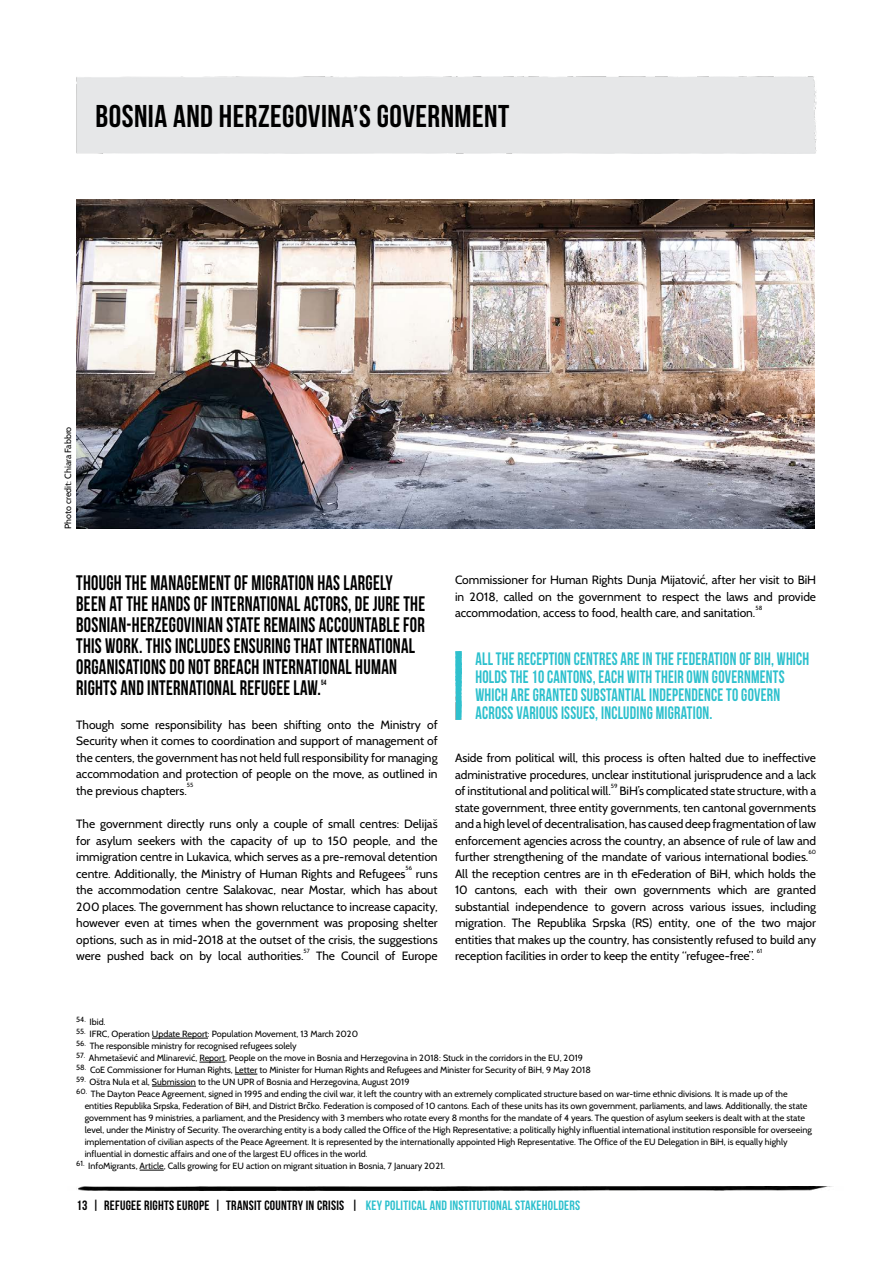
<style>
.page{position:relative;width:893px;height:1263px;background:#fff}
.page>*{position:absolute;margin:0;border:0;box-sizing:border-box;transform-origin:0 0}
.t1{font:31.5px "Bebas Neue";letter-spacing:.015em;color:#000}
.t2{font:21px/21px "Bebas Neue";letter-spacing:.015em;color:#000;scale:.88 1}
.t3{font:18px/18px "Bebas Neue";letter-spacing:.015em;color:#2cc0cd;scale:.88 1}
.t4{font:13.5px "Bebas Neue";letter-spacing:.02em;color:#000101}
.t5{font:12px/16.5px "Cabin";color:#000;text-align:justify}
.t6{font:9px/12px "Cabin";color:#000}
.t7{font:7.5px "Bebas Neue";color:#000;scale:.88 1}
.t8{font:6px "Cabin";color:#000}
.s1{font-family:"Trebuchet MS"}
.s2{color:#2cc0cd}
</style>
<div class="page">
<img style="left:78px;top:1186px;width:754px;height:4px">
<hr style="left:152px;top:1038px;width:56px;height:1px;background:#000">
<svg style="left:199px;top:1062px;width:26px;height:1px"></svg>
<svg style="left:235px;top:1074px;width:22px;height:1px"></svg>
<hr style="left:152px;top:1086px;width:44px;height:1px;background:#000">
<svg style="left:140px;top:1170px;width:24px;height:1px"></svg>
<img style="left:455px;top:651px;width:6px;height:68px">
<img style="left:77px;top:200px;width:737px;height:329px">
<h1 class="t1" style="left:96px;top:98px;width:415px">BOSNIA AND HERZEGOVINA’S GOVERNMENT</h1>
<p class="t6" style="left:62px;top:529px;width:104px;rotate:-90deg">Photo credit: Chiara Fabbro</p>
<p class="t2" style="left:76px;top:572px;width:398px">THOUGH THE MANAGEMENT OF MIGRATION HAS LARGELY BEEN AT THE HANDS OF INTERNATIONAL ACTORS, DE JURE THE BOSNIAN-HERZEGOVINIAN STATE REMAINS ACCOUNTABLE FOR THIS WORK. THIS INCLUDES ENSURING THAT INTERNATIONAL ORGANISATIONS DO NOT BREACH INTERNATIONAL HUMAN RIGHTS AND INTERNATIONAL REFUGEE LAW.</p>
<p class="t7" style="left:321px;top:678px;width:8px">54</p>
<p class="t5" style="left:76px;top:716px;width:363px">Though some responsibility has been shifting onto the Ministry of Security when it comes to coordination and support of management of the centers, the government has not held full responsibility for managing accommodation and protection of people on the move, as outlined in the previous chapters.</p>
<p class="t8" style="left:187px;top:781px;width:8px">55</p>
<p class="t5" style="left:76px;top:816px;width:363px">The government directly runs only a couple of small centres: Delijaš for asylum seekers with the capacity of up to 150 people, and the immigration centre in Lukavica, which serves as a pre-removal detention centre. Additionally, the Ministry of Human Rights and Refugees</p>
<p class="t8" style="left:405px;top:864px;width:8px">56</p>
<p class="t5" style="left:76px;top:865px;width:363px;text-indent:340px">runs the accommodation centre Salakovac, near Mostar, which has about 200 places. The government has shown reluctance to increase capacity, however even at times when the government was proposing shelter options, such as in mid-2018 at the outset of the crisis, the suggestions were pushed back on by local authorities.</p>
<p class="t8" style="left:304px;top:947px;width:8px">57</p>
<p class="t5" style="left:316px;top:948px;width:123px">The Council of Europe</p>
<p class="t5" style="left:455px;top:572px;width:363px">Commissioner for Human Rights Dunja Mijatovi<span class="s1">ć</span>, after her visit to BiH in 2018, called on the government to respect the laws and provide accommodation, access to food, health care, and sanitation.</p>
<p class="t8" style="left:755px;top:604px;width:8px">58</p>
<h3 class="t3" style="left:475px;top:649px;width:381px">ALL THE RECEPTION CENTRES ARE IN THE FEDERATION OF BIH, WHICH HOLDS THE 10 CANTONS, EACH WITH THEIR OWN GOVERNMENTS WHICH ARE GRANTED SUBSTANTIAL INDEPENDENCE TO GOVERN ACROSS VARIOUS ISSUES, INCLUDING MIGRATION.</h3>
<p class="t5" style="left:455px;top:749px;width:363px">Aside from political will, this process is often halted due to ineffective administrative procedures, unclear institutional jurisprudence and a lack of institutional and political will.</p>
<p class="t8" style="left:611px;top:782px;width:8px">59</p>
<p class="t5" style="left:455px;top:782px;width:363px;text-indent:165px">BiH’s complicated state structure, with a state government, three entity governments, ten cantonal governments and a high level of decentralisation, has caused deep fragmentation of law enforcement agencies across the country, an absence of rule of law and further strengthening of the mandate of various international bodies.</p>
<p class="t8" style="left:808px;top:848px;width:9px">60</p>
<p class="t5" style="left:455px;top:865px;width:363px">All the reception centres are in th eFederation of BiH, which holds the 10 cantons, each with their own governments which are granted substantial independence to govern across various issues, including migration. The Republika Srpska (RS) entity, one of the two major entities that makes up the country, has consistently refused to build any reception facilities in order to keep the entity “refugee-free”.</p>
<p class="t8" style="left:757px;top:947px;width:7px">61</p>
<p class="t6" style="left:76px;top:1016px;width:31px"><sup>54.</sup> Ibid.</p>
<p class="t6" style="left:76px;top:1028px;width:283px"><sup>55.</sup> IFRC, Operation Update Report: Population Movement, 13 March 2020</p>
<p class="t6" style="left:76px;top:1040px;width:222px"><sup>56.</sup> The responsible ministry for recognised refugees solely</p>
<p class="t6" style="left:76px;top:1052px;width:508px"><sup>57.</sup> Ahmetaševi<span class="s1">ć</span> and Mlinarevi<span class="s1">ć</span>, Report, People on the move in Bosnia and Herzegovina in 2018: Stuck in the corridors in the EU, 2019</p>
<p class="t6" style="left:76px;top:1064px;width:516px"><sup>58.</sup> CoE Commissioner for Human Rights, Letter to Minister for Human Rights and Refugees and Minister for Security of BiH, 9 May 2018</p>
<p class="t6" style="left:76px;top:1076px;width:335px"><sup>59.</sup> Oštra Nula et al, Submission to the UN UPR of Bosnia and Herzegovina, August 2019</p>
<p class="t6" style="left:85px;top:1088px;width:729px;text-indent:-9px"><sup>60.</sup> The Dayton Peace Agreement, signed in 1995 and ending the civil war, it left the country with an extremely complicated structure based on war-time ethnic divisions. It is made up of the entities Republika Srpska, Federation of BiH, and District Br<span class="s1">č</span>ko. Federation is composed of 10 cantons. Each of these units has its own government, parliaments, and laws. Additionally, the state government has 9 ministries, a parliament, and the Presidency with 3 members who rotate every 8 months for the mandate of 4 years. The question of asylum seekers is dealt with at the state level, under the Ministry of Security. The overarching entity is a body called the Office of the High Representative; a politically highly influential international institution responsible for overseeing implementation of civilian aspects of the Peace Agreement. It is represented by the internationally appointed High Representative. The Office of the EU Delegation in BiH, is equally highly influential in domestic affairs and one of the largest EU offices in the world.</p>
<p class="t6" style="left:76px;top:1160px;width:370px"><sup>61.</sup> InfoMigrants, Article, Calls growing for EU action on migrant situation in Bosnia, 7 January 2021.</p>
<p class="t4" style="left:77px;top:1197px;width:505px">13 | REFUGEE RIGHTS EUROPE | TRANSIT COUNTRY IN CRISIS | <span class="s2">KEY POLITICAL AND INSTITUTIONAL STAKEHOLDERS</span></p>
</div>
